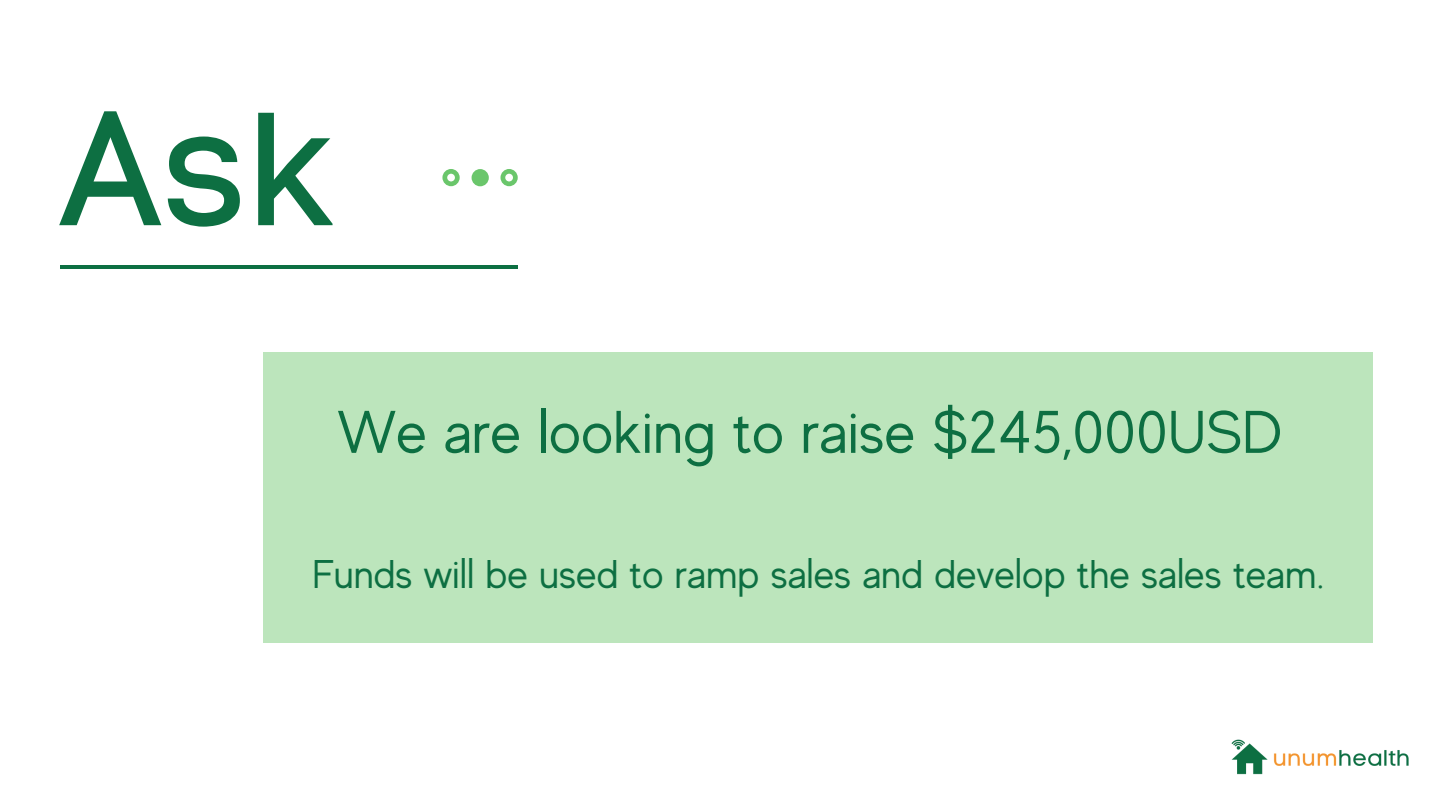
<style>
.page{position:relative;width:1440px;height:810px;background:#fff}
.page>*{position:absolute;margin:0;border:0;box-sizing:border-box;transform-origin:0 0}
.t1{font:160.6px "Code Pro Normal LC";color:#0d6f42}
.t2{font:60px "MADE Evolve Sans";color:#0d6f42}
.t3{font:40px "MADE Evolve Sans";color:#0d6f42}
</style>
<div class="page">
<hr style="left:60px;top:265px;width:457px;height:4px;background:#0d6f42">
<svg style="left:501px;top:169px;width:17px;height:17px"></svg>
<svg style="left:442px;top:169px;width:18px;height:17px"></svg>
<div style="left:472px;top:169px;width:17px;height:17px;background:#6ac66b;border-radius:50%"></div>
<div style="left:263px;top:352px;width:1110px;height:290px;background:#bce5bc"></div>
<img style="left:1231px;top:739px;width:178px;height:36px">
<h1 class="t1" style="left:60px;top:73px;width:276px">Ask</h1>
<h2 class="t2" style="left:337px;top:399px;width:946px">We are looking to raise $245,000USD</h2>
<p class="t3" style="left:312px;top:552px;width:1013px">Funds will be used to ramp sales and develop the sales team.</p>
</div>
